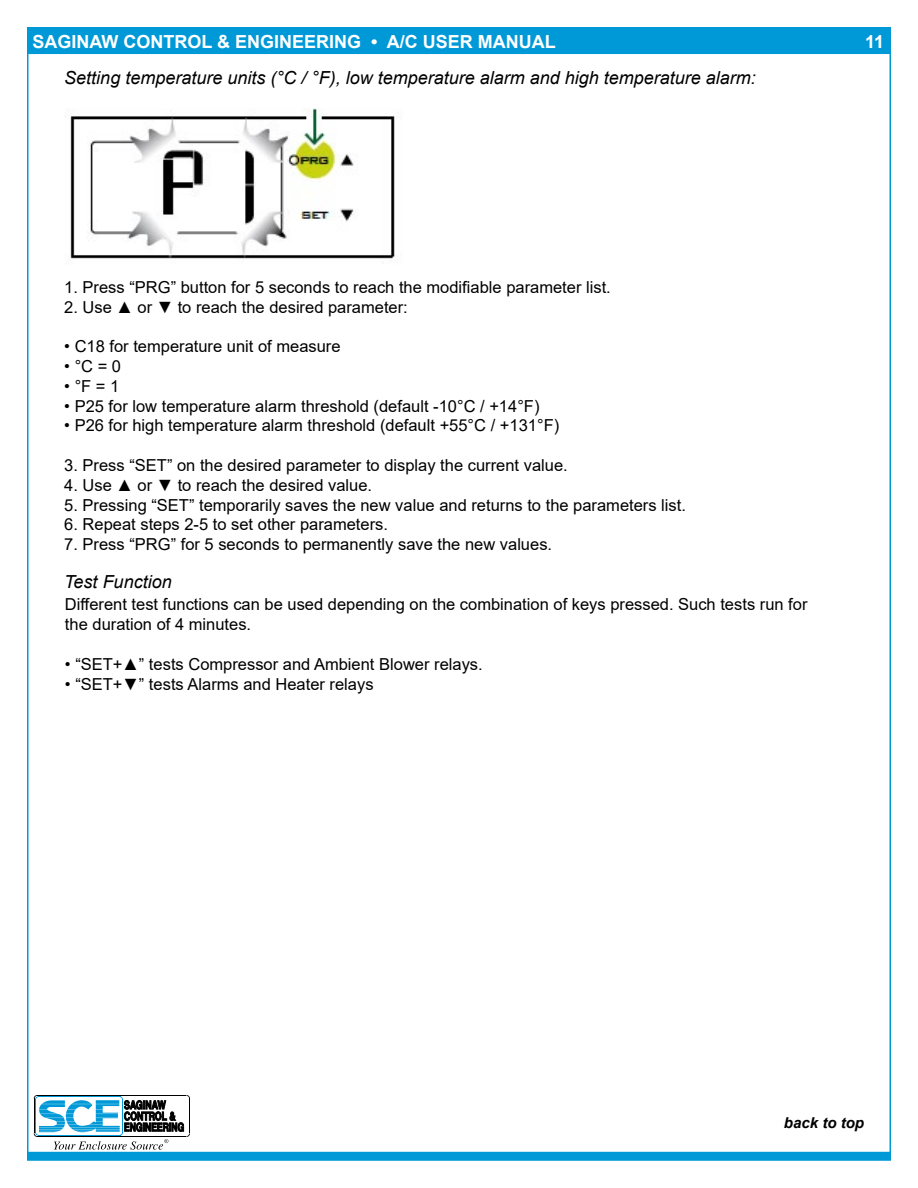
<style>
.page{position:relative;width:918px;height:1188px;background:#fff}
.page>*{position:absolute;margin:0;border:0;box-sizing:border-box;transform-origin:0 0}
.t1{font:italic 18px "Arial";color:#000}
.t2{font:700 18px "Arial";color:#fff}
.t3{font:16.5px/19.8px "Arial";color:#000}
.t4{font:italic 700 15px "Arial";color:#000}
.s1{font-weight:400;font-size:12px;color:#000}
</style>
<div class="page">
<div style="left:27px;top:1152px;width:864px;height:9px;background:#0099d8"></div>
<svg style="left:34px;top:1095px;width:156px;height:55px"></svg>
<div style="left:27px;top:27px;width:864px;height:27px;background:#0099d8"></div>
<img style="left:70px;top:109px;width:325px;height:154px">
<p class="t2" style="left:28px;top:29px;width:529px"><span class="s1">B</span>SAGINAW CONTROL &amp; ENGINEERING • A/C USER MANUAL</p>
<p class="t2" style="left:865px;top:29px;width:21px">11</p>
<p class="t1" style="left:64px;top:66px;width:693px">Setting temperature units (°C / °F), low temperature alarm and high temperature alarm:</p>
<p class="t3" style="left:64px;top:277px;width:548px">1. Press “PRG” button for 5 seconds to reach the modifiable parameter list.</p>
<p class="t3" style="left:64px;top:297px;width:345px">2. Use ▲ or ▼ to reach the desired parameter:</p>
<p class="t3" style="left:64px;top:336px;width:278px">• C18 for temperature unit of measure</p>
<p class="t3" style="left:64px;top:356px;width:58px">• °C = 0</p>
<p class="t3" style="left:64px;top:376px;width:57px">• °F = 1</p>
<p class="t3" style="left:64px;top:396px;width:477px">• P25 for low temperature alarm threshold (default -10°C / +14°F)</p>
<p class="t3" style="left:64px;top:416px;width:496px">• P26 for high temperature alarm threshold (default +55°C / +131°F)</p>
<p class="t3" style="left:64px;top:455px;width:505px">3. Press “SET” on the desired parameter to display the current value.</p>
<p class="t3" style="left:64px;top:475px;width:309px">4. Use ▲ or ▼ to reach the desired value.</p>
<p class="t3" style="left:64px;top:495px;width:623px">5. Pressing “SET” temporarily saves the new value and returns to the parameters list.</p>
<p class="t3" style="left:64px;top:515px;width:325px">6. Repeat steps 2-5 to set other parameters.</p>
<p class="t3" style="left:64px;top:534px;width:489px">7. Press “PRG” for 5 seconds to permanently save the new values.</p>
<p class="t1" style="left:64px;top:570px;width:109px">Test Function</p>
<p class="t3" style="left:65px;top:595px;width:744px">Different test functions can be used depending on the combination of keys pressed. Such tests run for the duration of 4 minutes.</p>
<p class="t3" style="left:65px;top:654px;width:419px">• “SET+▲” tests Compressor and Ambient Blower relays.</p>
<p class="t3" style="left:65px;top:674px;width:310px">• “SET+▼” tests Alarms and Heater relays</p>
<p class="t4" style="left:784px;top:1113px;width:82px">back to top</p>
</div>
